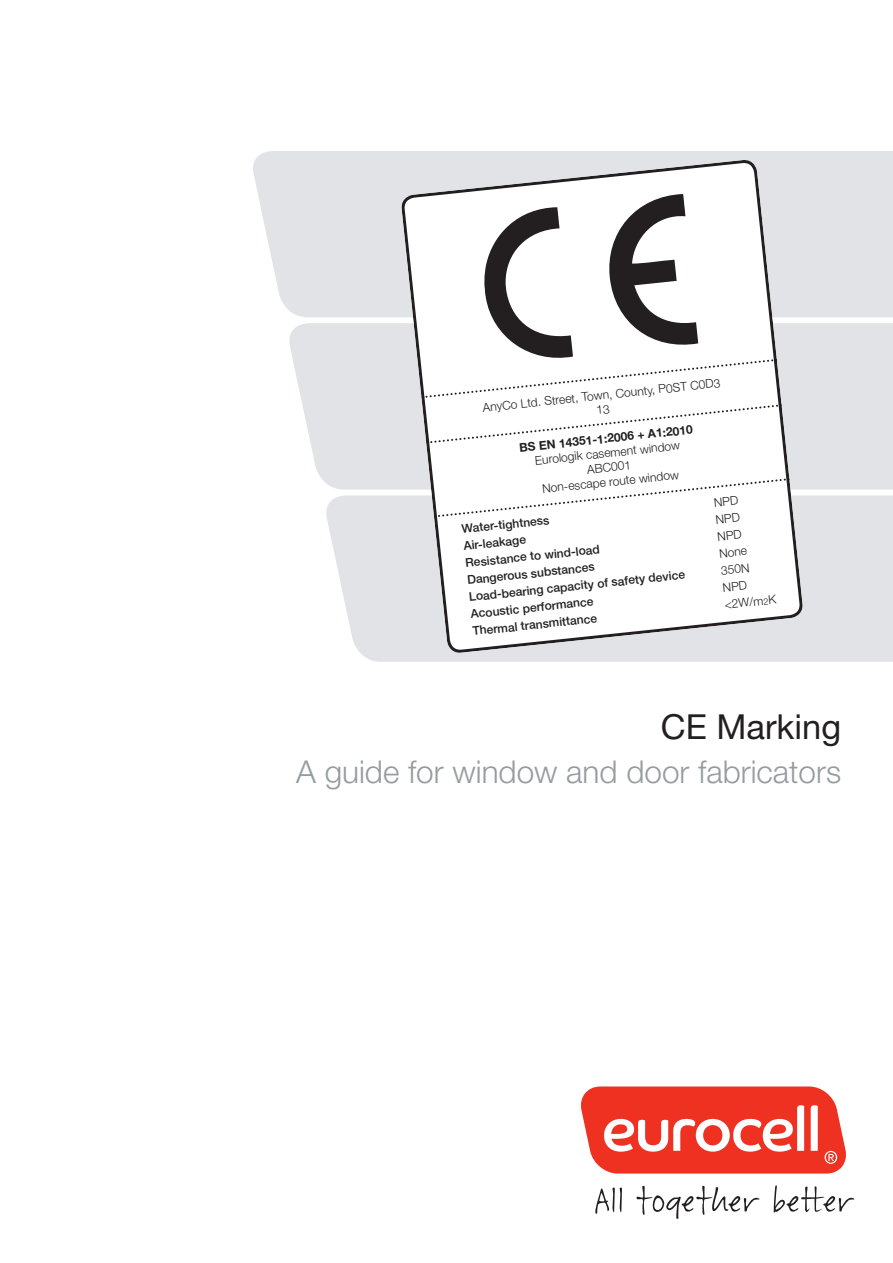
<style>
.page{position:relative;width:893px;height:1263px;background:#fff}
.page>*{position:absolute;margin:0;border:0;box-sizing:border-box;transform-origin:0 0}
.t1{font:34.5px "Helvetica Neue LT Std";color:#231f20}
.t2{font:300 31.5px "Helvetica Neue LT Std";color:#959ca1}
.t3{font:500 12px "Helvetica Neue";color:#231f20}
.t4{font:300 12px/14.5px "Helvetica Neue";color:#231f20;text-align:center}
.t5{font:700 12px "Helvetica Neue";color:#231f20}
.s1{font-size:9px}
</style>
<div class="page">
<svg style="left:253px;top:151px;width:640px;height:511px;fill:#e1e3e6"></svg>
<svg style="left:636px;top:1186px;width:123px;height:33px"></svg>
<svg style="left:774px;top:1185px;width:80px;height:27px"></svg>
<svg style="left:581px;top:1086px;width:265px;height:87px"></svg>
<svg style="left:595px;top:1187px;width:27px;height:27px"></svg>
<svg style="left:402px;top:159px;width:400px;height:495px"></svg>
<svg style="left:422px;top:193px;width:360px;height:251px"></svg>
<svg style="left:435px;top:477px;width:354px;height:47px"></svg>
<svg style="left:718px;top:530px;width:24px;height:11px"></svg>
<svg style="left:723px;top:581px;width:24px;height:11px"></svg>
<p class="t4" style="left:482px;top:400px;width:240px;rotate:-6deg">AnyCo Ltd. Street, Town, County, P0ST C0D3<br>13</p>
<p class="t5" style="left:519px;top:440px;width:176px;rotate:-6deg">BS EN 14351-1:2006 + A1:2010</p>
<p class="t4" style="left:534px;top:453px;width:147px;rotate:-6deg">Eurologik casement window<br>ABC001<br>Non-escape route window</p>
<p class="t3" style="left:461px;top:522px;width:89px;rotate:-6deg">Water-tightness</p>
<p class="t3" style="left:463px;top:539px;width:64px;rotate:-6deg">Air-leakage</p>
<p class="t3" style="left:465px;top:556px;width:137px;rotate:-6deg">Resistance to wind-load</p>
<p class="t3" style="left:466px;top:573px;width:130px;rotate:-6deg">Dangerous substances</p>
<p class="t4" style="left:718px;top:546px;width:29px;rotate:-6deg">None</p>
<p class="t4" style="left:720px;top:563px;width:30px;rotate:-6deg">350N</p>
<p class="t3" style="left:468px;top:590px;width:219px;rotate:-6deg">Load-bearing capacity of safety device</p>
<p class="t4" style="left:724px;top:597px;width:53px;rotate:-6deg">&lt;2W/m<span class="s1">2</span>K</p>
<p class="t3" style="left:470px;top:607px;width:125px;rotate:-6deg">Acoustic performance</p>
<p class="t3" style="left:472px;top:624px;width:127px;rotate:-6deg">Thermal transmittance</p>
<h1 class="t1" style="left:661px;top:706px;width:182px">CE Marking</h1>
<h2 class="t2" style="left:296px;top:752px;width:547px">A guide for window and door fabricators</h2>
</div>
